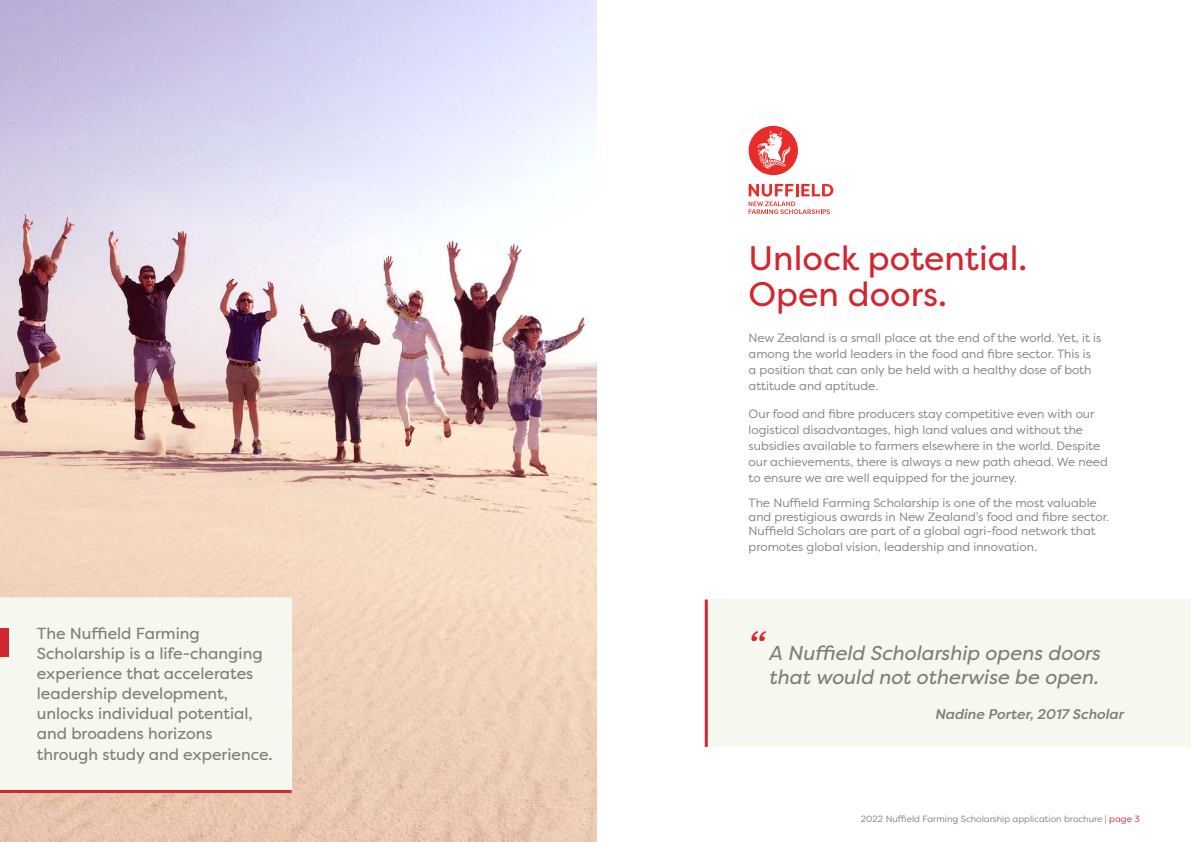
<style>
.page{position:relative;width:1191px;height:842px;background:#fff}
.page>*{position:absolute;margin:0;border:0;box-sizing:border-box;transform-origin:0 0}
.t1{font:34px/36px "Filson Pro";color:#d22630}
.t2{font:italic 20px/24px "Filson Pro";letter-spacing:-.005em;color:#7e7f74;text-align:right}
.t3{font:16px/20px "Filson Pro";color:#7e7f74}
.t4{font:italic 500 14px "Filson Pro";color:#7e7f74}
.t5{font:12px/16px "Filson Pro";color:#7e7f74}
.t6{font:9px "Filson Pro";color:#7e7f74}
.s1{font-size:40px;color:#d22630}
.s2{color:#d22630}
</style>
<div class="page">
<img style="left:0;top:0;width:596px;height:842px">
<svg style="left:748px;top:184px;width:85px;height:30px"></svg>
<div style="left:748px;top:126px;width:50px;height:49px;background:#e82c2a;border-radius:50%"></div>
<svg style="left:757px;top:131px;width:33px;height:38px"></svg>
<div style="left:707px;top:599px;width:484px;height:148px;background:#f5f8ef"></div>
<hr style="left:704px;top:599px;width:3px;height:148px;background:#d22630">
<div style="left:0;top:597px;width:292px;height:194px;background:#f5f8ef"></div>
<hr style="left:0;top:790px;width:291px;height:3px;background:#d22630">
<div style="left:0;top:628px;width:9px;height:28px;background:#d22630"></div>
<h3 class="t3" style="left:37px;top:624px;width:237px">The Nuffield Farming<br>Scholarship is a life-changing experience that accelerates leadership development, unlocks individual potential, and broadens horizons through study and experience.</h3>
<h1 class="t1" style="left:748px;top:240px;width:280px">Unlock potential.<br>Open doors.</h1>
<p class="t5" style="left:748px;top:330px;width:354px">New Zealand is a small place at the end of the world. Yet, it is among the world leaders in the food and fibre sector. This is a position that can only be held with a healthy dose of both attitude and aptitude.</p>
<p class="t5" style="left:748px;top:405px;width:361px">Our food and fibre producers stay competitive even with our logistical disadvantages, high land values and without the subsidies available to farmers elsewhere in the world. Despite our achievements, there is always a new path ahead. We need to ensure we are well equipped for the journey.</p>
<p class="t5" style="left:748px;top:495px;width:362px;line-height:14px">The Nuffield Farming Scholarship is one of the most valuable and prestigious awards in New Zealand’s food and fibre sector.<br>Nuffield Scholars are part of a global agri-food network that</p>
<p class="t5" style="left:748px;top:538px;width:290px">promotes global vision, leadership and innovation.</p>
<h2 class="t2" style="left:746px;top:640px;width:355px"><span class="s1">“</span> A Nuffield Scholarship opens doors that would not otherwise be open.</h2>
<p class="t4" style="left:935px;top:704px;width:190px">Nadine Porter, 2017 Scholar</p>
<p class="t6" style="left:860px;top:812px;width:281px">2022 Nuffield Farming Scholarship application brochure | <span class="s2">page 3</span></p>
</div>
